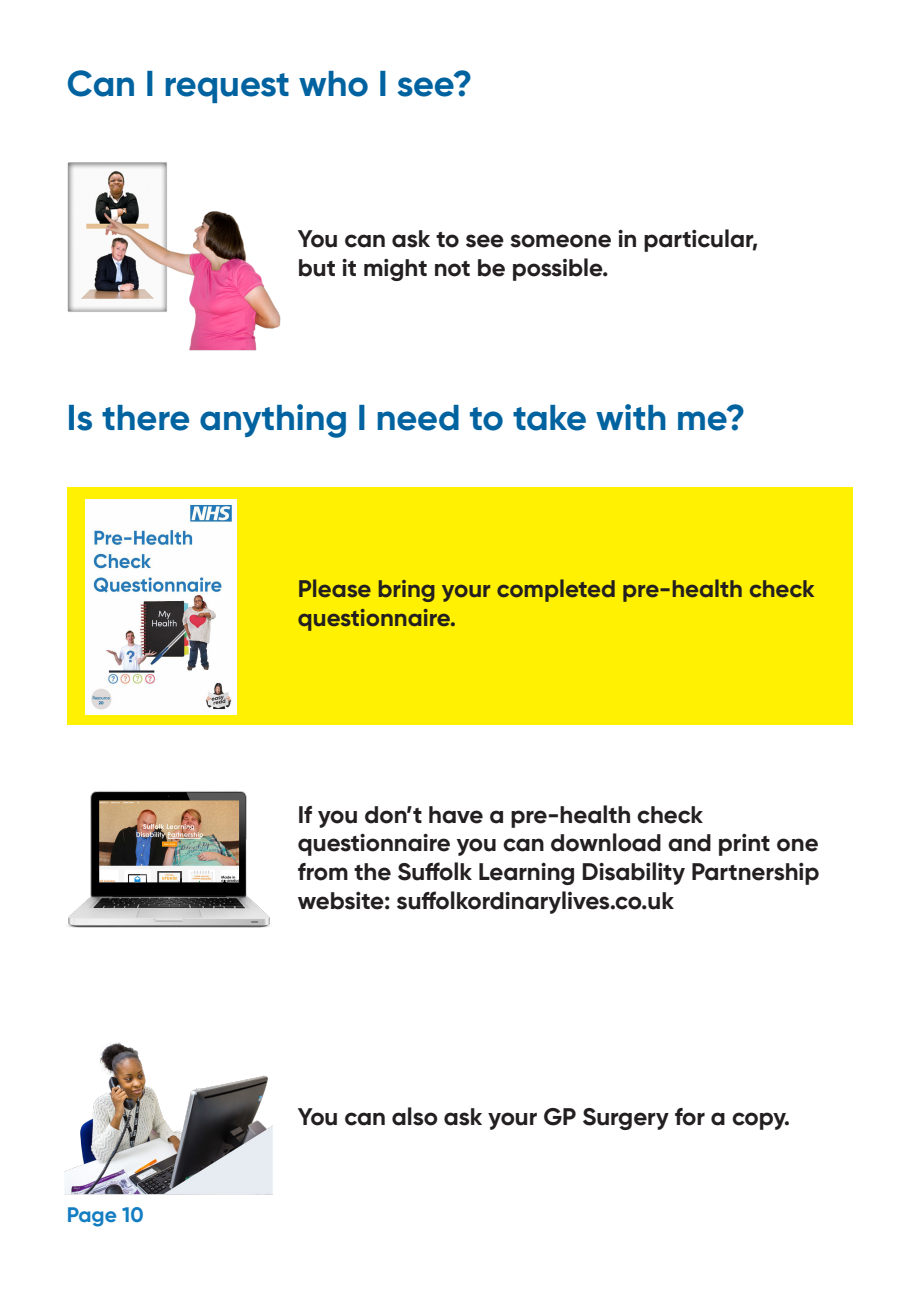
<style>
.page{position:relative;width:919px;height:1289px;background:#fff}
.page>*{position:absolute;margin:0;border:0;box-sizing:border-box;transform-origin:0 0}
.t1{font:700 36px "Gilroy";color:#0063a0}
.t2{font:700 24px/28.8px "Gilroy";color:#231f20}
.t3{font:700 21px "Gilroy";color:#147dc2}
</style>
<div class="page">
<div style="left:67px;top:487px;width:785px;height:237px;background:#fff101"></div>
<img style="left:64px;top:1042px;width:209px;height:153px">
<img style="left:67px;top:791px;width:204px;height:137px">
<img style="left:67px;top:162px;width:214px;height:189px">
<img style="left:85px;top:500px;width:151px;height:215px">
<h1 class="t1" style="left:67px;top:60px;width:407px">Can I request who I see?</h1>
<p class="t2" style="left:298px;top:224px;width:462px">You can ask to see someone in particular, but it might not be possible.</p>
<h1 class="t1" style="left:67px;top:395px;width:680px">Is there anything I need to take with me?</h1>
<p class="t2" style="left:298px;top:574px;width:518px">Please bring your completed pre-health check questionnaire.</p>
<p class="t2" style="left:298px;top:799px;width:523px">If you don’t have a pre-health check questionnaire you can download and print one from the Suffolk Learning Disability Partnership website: suffolkordinarylives.co.uk</p>
<p class="t3" style="left:67px;top:1201px;width:78px">Page 10</p>
<p class="t2" style="left:298px;top:1102px;width:494px">You can also ask your GP Surgery for a copy.</p>
</div>
